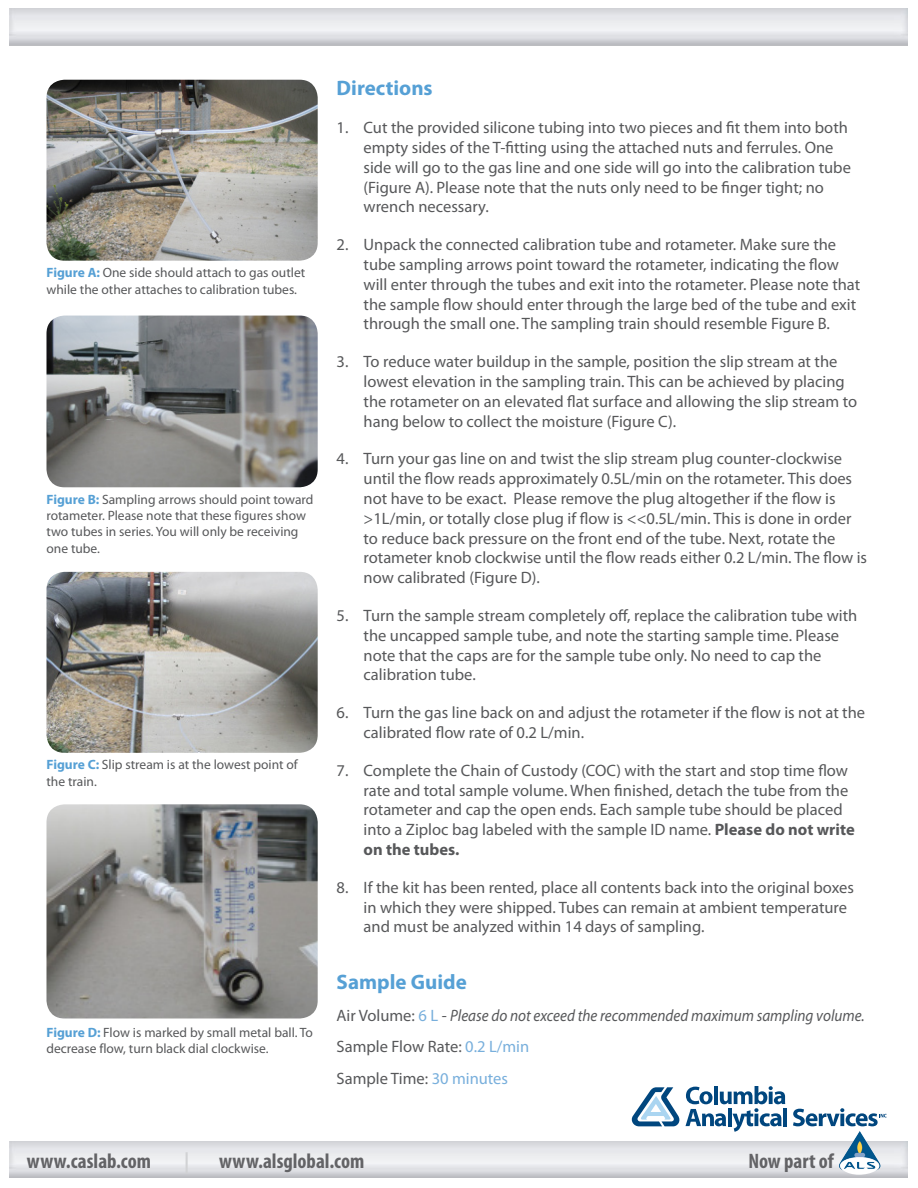
<style>
.page{position:relative;width:918px;height:1188px;background:#fff}
.page>*{position:absolute;margin:0;border:0;box-sizing:border-box;transform-origin:0 0}
.t1{font:700 condensed 21px "Myriad Pro";color:#636366}
.t2{font:700 21px "Myriad Pro";color:#56a0d5}
.t3{font:700 condensed 21px "Myriad Pro";color:#d1d2d4}
.t4{font:16.5px/19.8px "Myriad Pro";color:#57585a}
.t5{font:italic 16.5px "Myriad Pro";color:#57585a;scale:.92 1}
.t6{font:13.5px/16.2px "Myriad Pro";color:#57585a}
.s1{font-weight:700;color:#56a0d5}
.s2{font-weight:700}
.s3{font-style:normal}
.s4{font-style:normal;color:#78afdc}
.s5{color:#78afdc}
</style>
<div class="page">
<div style="left:9px;top:9px;width:899px;height:37px;background:#bcbdc0"></div>
<img style="left:9px;top:9px;width:899px;height:33px">
<svg style="left:632px;top:1086px;width:153px;height:46px"></svg>
<hr style="left:783px;top:1108px;width:4px;height:18px;background:#00467e">
<svg style="left:793px;top:1108px;width:94px;height:18px"></svg>
<svg style="left:840px;top:1174px;width:39px;height:1px"></svg>
<img style="left:836px;top:1131px;width:46px;height:43px">
<img style="left:46px;top:804px;width:272px;height:214px">
<img style="left:46px;top:572px;width:272px;height:181px">
<img style="left:46px;top:316px;width:272px;height:171px">
<img style="left:46px;top:80px;width:272px;height:181px">
<p class="t6" style="left:46px;top:265px;width:260px"><span class="s1">Figure A:</span> One side should attach to gas outlet while the other attaches to calibration tubes.</p>
<p class="t6" style="left:46px;top:491px;width:268px"><span class="s1">Figure B:</span> Sampling arrows should point toward rotameter. Please note that these figures show two tubes in series. You will only be receiving one tube.</p>
<p class="t6" style="left:46px;top:757px;width:253px"><span class="s1">Figure C:</span> Slip stream is at the lowest point of the train.</p>
<p class="t6" style="left:46px;top:1024px;width:268px"><span class="s1">Figure D:</span> Flow is marked by small metal ball. To decrease flow, turn black dial clockwise.</p>
<p class="t2" style="left:337px;top:75px;width:98px">Directions</p>
<p class="t4" style="left:364px;top:118px;width:489px;text-indent:-27px">1. Cut the provided silicone tubing into two pieces and fit them into both empty sides of the T-fitting using the attached nuts and ferrules. One side will go to the gas line and one side will go into the calibration tube (Figure A). Please note that the nuts only need to be finger tight; no wrench necessary.</p>
<p class="t4" style="left:364px;top:235px;width:498px;text-indent:-27px">2. Unpack the connected calibration tube and rotameter. Make sure the tube sampling arrows point toward the rotameter, indicating the flow will enter through the tubes and exit into the rotameter. Please note that the sample flow should enter through the large bed of the tube and exit through the small one. The sampling train should resemble Figure B.</p>
<p class="t4" style="left:364px;top:352px;width:495px;text-indent:-27px">3. To reduce water buildup in the sample, position the slip stream at the lowest elevation in the sampling train. This can be achieved by placing the rotameter on an elevated flat surface and allowing the slip stream to hang below to collect the moisture (Figure C).</p>
<p class="t4" style="left:364px;top:449px;width:505px;text-indent:-27px">4. Turn your gas line on and twist the slip stream plug counter-clockwise until the flow reads approximately 0.5L/min on the rotameter. This does not have to be exact. Please remove the plug altogether if the flow is &gt;1L/min, or totally close plug if flow is &lt;&lt;0.5L/min. This is done in order to reduce back pressure on the front end of the tube. Next, rotate the rotameter knob clockwise until the flow reads either 0.2 L/min. The flow is now calibrated (Figure D).</p>
<p class="t4" style="left:364px;top:605px;width:495px;text-indent:-27px">5. Turn the sample stream completely off, replace the calibration tube with the uncapped sample tube, and note the starting sample time. Please note that the caps are for the sample tube only. No need to cap the calibration tube.</p>
<p class="t4" style="left:364px;top:703px;width:503px;text-indent:-27px">6. Turn the gas line back on and adjust the rotameter if the flow is not at the calibrated flow rate of 0.2 L/min.</p>
<p class="t4" style="left:364px;top:760px;width:493px;text-indent:-27px">7. Complete the Chain of Custody (COC) with the start and stop time flow rate and total sample volume. When finished, detach the tube from the rotameter and cap the open ends. Each sample tube should be placed into a Ziploc bag labeled with the sample ID name. <span class="s2">Please do not write on the tubes.</span></p>
<p class="t4" style="left:364px;top:877px;width:492px;text-indent:-27px">8. If the kit has been rented, place all contents back into the original boxes in which they were shipped. Tubes can remain at ambient temperature and must be analyzed within 14 days of sampling.</p>
<p class="t2" style="left:337px;top:968px;width:132px">Sample Guide</p>
<p class="t5" style="left:337px;top:1005px;width:575px"><span class="s3">Air Volume:</span> <span class="s4">6 L</span> <span class="s3">-</span> Please do not exceed the recommended maximum sampling volume.</p>
<p class="t4" style="left:337px;top:1036px;width:194px">Sample Flow Rate: <span class="s5">0.2 L/min</span></p>
<p class="t4" style="left:337px;top:1068px;width:173px">Sample Time: <span class="s5">30 minutes</span></p>
<p class="t1" style="left:27px;top:1147px;width:126px">www.caslab.com</p>
<p class="t3" style="left:184px;top:1147px;width:6px">|</p>
<p class="t1" style="left:219px;top:1147px;width:147px">www.alsglobal.com</p>
<p class="t1" style="left:748px;top:1147px;width:87px">Now part of</p>
</div>
